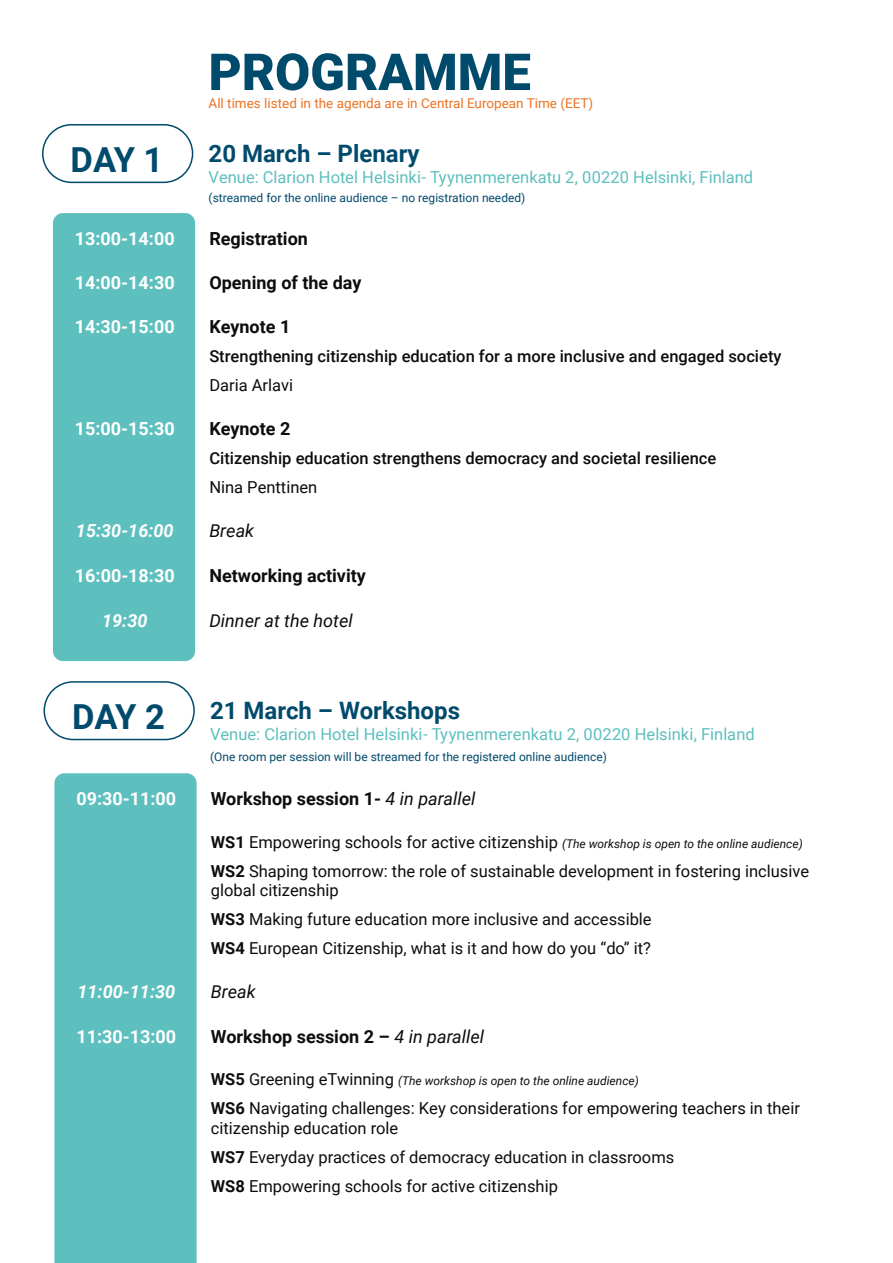
<style>
.page{position:relative;width:893px;height:1263px;background:#fff}
.page>*{position:absolute;margin:0;border:0;box-sizing:border-box;transform-origin:0 0}
.t1{font:900 51px "Roboto";color:#004a6c}
.t2{font:700 34.5px "Roboto";letter-spacing:-.035em;color:#004a6c}
.t3{font:700 24px "Roboto";color:#004a6c}
.t4{font:700 18px "Roboto";color:#0d0d0d}
.t5{font:700 18px "Roboto";color:#fff}
.t6{font:italic 700 18px "Roboto";color:#fff}
.t7{font:italic 18px "Roboto";color:#0d0d0d}
.t8{font:16.5px/19.8px "Roboto";color:#0d0d0d}
.t9{font:16.5px "Roboto";letter-spacing:.005em;color:#5dbfbe}
.t10{font:500 16.5px "Roboto";color:#0d0d0d}
.t11{font:13.5px "Roboto";color:#ea7424}
.t12{font:italic 12px "Roboto";color:#0d0d0d}
.t13{font:12px "Roboto";color:#004a6c}
.s1{font-weight:400;font-style:italic}
.s2{font-weight:700;font-style:normal;font-size:16.5px}
.s3{font-style:normal;font-size:16.5px}
.s4{font-weight:700}
</style>
<div class="page">
<div style="left:53px;top:213px;width:142px;height:448px;background:#5dbfbe;border-radius:10px"></div>
<div style="left:54px;top:773px;width:143px;height:490px;background:#5dbfbe"></div>
<div style="left:42px;top:124px;width:151px;height:59px;border:2px solid #004a6c;border-radius:29px"></div>
<div style="left:44px;top:681px;width:151px;height:59px;border:2px solid #004a6c;border-radius:29px"></div>
<h1 class="t1" style="left:209px;top:36px;width:324px">PROGRAMME</h1>
<h2 class="t2" style="left:71px;top:135px;width:94px">DAY 1</h2>
<p class="t11" style="left:209px;top:93px;width:386px">All times listed in the agenda are in Central European Time (EET)</p>
<h3 class="t3" style="left:209px;top:136px;width:212px">20 March – Plenary</h3>
<p class="t9" style="left:209px;top:165px;width:546px">Venue: Clarion Hotel Helsinki- Tyynenmerenkatu 2, 00220 Helsinki, Finland</p>
<p class="t13" style="left:209px;top:189px;width:318px">(streamed for the online audience – no registration needed)</p>
<p class="t5" style="left:75px;top:226px;width:101px">13:00-14:00</p>
<p class="t4" style="left:209px;top:226px;width:100px">Registration</p>
<p class="t5" style="left:75px;top:270px;width:101px">14:00-14:30</p>
<p class="t4" style="left:209px;top:270px;width:154px">Opening of the day</p>
<p class="t5" style="left:75px;top:314px;width:101px">14:30-15:00</p>
<p class="t4" style="left:209px;top:314px;width:83px">Keynote 1</p>
<p class="t10" style="left:209px;top:345px;width:574px">Strengthening citizenship education for a more inclusive and engaged society</p>
<p class="t8" style="left:209px;top:375px;width:85px">Daria Arlavi</p>
<p class="t5" style="left:75px;top:416px;width:101px">15:00-15:30</p>
<p class="t4" style="left:209px;top:416px;width:83px">Keynote 2</p>
<p class="t10" style="left:209px;top:447px;width:509px">Citizenship education strengthens democracy and societal resilience</p>
<p class="t8" style="left:209px;top:477px;width:109px">Nina Penttinen</p>
<p class="t6" style="left:76px;top:518px;width:99px">15:30-16:00</p>
<p class="t7" style="left:209px;top:518px;width:46px">Break</p>
<p class="t5" style="left:75px;top:563px;width:101px">16:00-18:30</p>
<p class="t4" style="left:209px;top:563px;width:158px">Networking activity</p>
<p class="t6" style="left:102px;top:608px;width:47px">19:30</p>
<p class="t7" style="left:209px;top:608px;width:145px">Dinner at the hotel</p>
<h2 class="t2" style="left:72px;top:692px;width:94px">DAY 2</h2>
<h3 class="t3" style="left:210px;top:693px;width:251px">21 March – Workshops</h3>
<p class="t9" style="left:210px;top:722px;width:546px">Venue: Clarion Hotel Helsinki- Tyynenmerenkatu 2, 00220 Helsinki, Finland</p>
<p class="t13" style="left:210px;top:748px;width:398px">(One room per session will be streamed for the registered online audience)</p>
<p class="t5" style="left:76px;top:786px;width:101px">09:30-11:00</p>
<p class="t4" style="left:211px;top:786px;width:266px">Workshop session 1- <span class="s1">4 in parallel</span></p>
<p class="t12" style="left:211px;top:835px;width:593px"><span class="s2">WS1</span> <span class="s3">Empowering schools for active citizenship</span> (The workshop is open to the online audience)</p>
<p class="t8" style="left:211px;top:860px;width:600px"><span class="s4">WS2</span> Shaping tomorrow: the role of sustainable development in fostering inclusive global citizenship</p>
<p class="t8" style="left:211px;top:904px;width:442px;line-height:28.8px"><span class="s4">WS3</span> Making future education more inclusive and accessible<br><span class="s4">WS4</span> European Citizenship, what is it and how do you “do” it?</p>
<p class="t6" style="left:77px;top:979px;width:99px">11:00-11:30</p>
<p class="t7" style="left:211px;top:979px;width:46px">Break</p>
<p class="t5" style="left:76px;top:1024px;width:101px">11:30-13:00</p>
<p class="t4" style="left:211px;top:1024px;width:275px">Workshop session 2 – <span class="s1">4 in parallel</span></p>
<p class="t12" style="left:211px;top:1073px;width:429px"><span class="s2">WS5</span> <span class="s3">Greening eTwinning</span> (The workshop is open to the online audience)</p>
<p class="t8" style="left:211px;top:1098px;width:591px"><span class="s4">WS6</span> Navigating challenges: Key considerations for empowering teachers in their citizenship education role</p>
<p class="t8" style="left:211px;top:1142px;width:465px;line-height:28.8px"><span class="s4">WS7</span> Everyday practices of democracy education in classrooms<br><span class="s4">WS8</span> Empowering schools for active citizenship</p>
</div>
